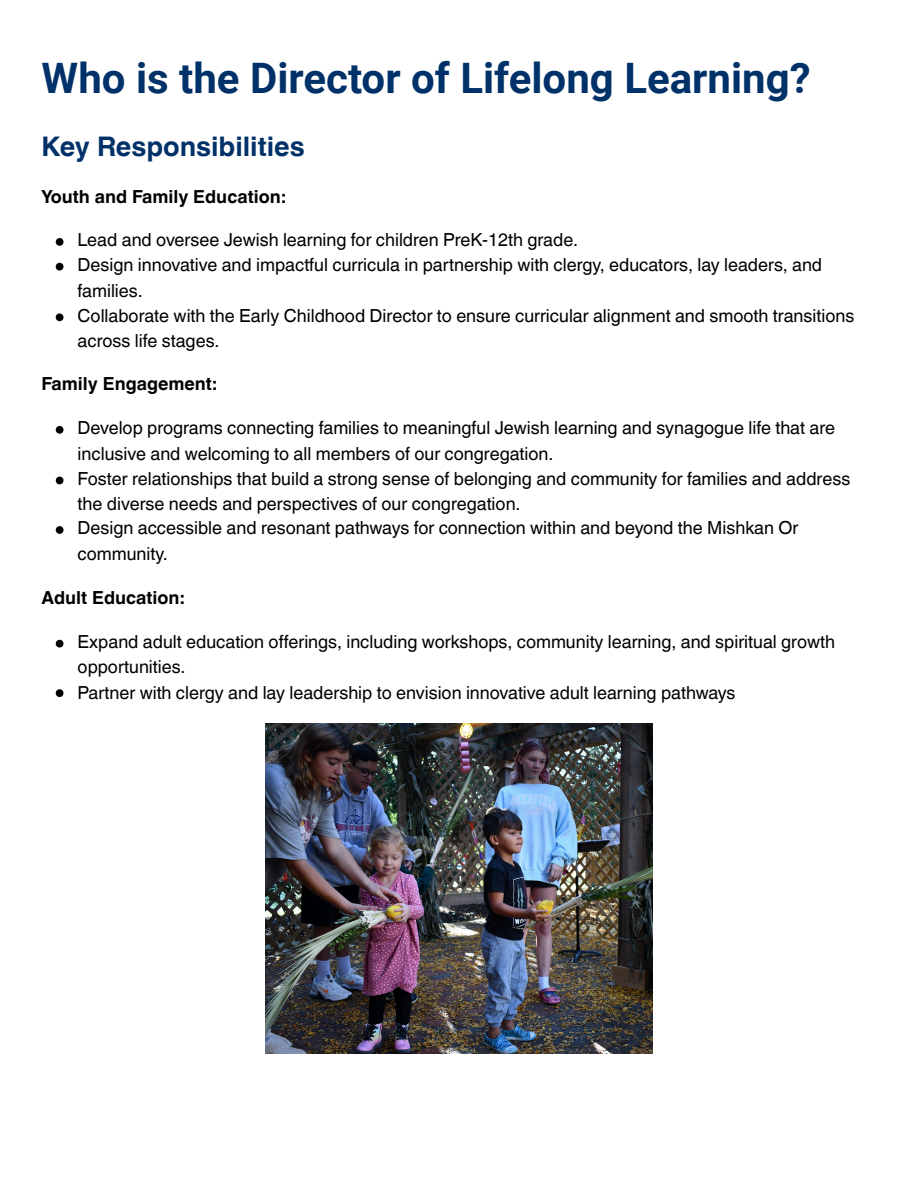
<style>
.page{position:relative;width:918px;height:1186px;background:#fff}
.page>*{position:absolute;margin:0;border:0;box-sizing:border-box;transform-origin:0 0}
.t1{font:700 42px "Roboto";color:#003168}
.t2{font:700 27px "Helvetica World";color:#003168}
.t3{font:18px/25.8px "Helvetica World";color:#000}
.t4{font:700 18px "Helvetica World";color:#000}
</style>
<div class="page">
<svg style="left:56px;top:238px;width:7px;height:8px"></svg>
<svg style="left:56px;top:263px;width:7px;height:7px"></svg>
<svg style="left:56px;top:313px;width:7px;height:8px"></svg>
<svg style="left:56px;top:426px;width:7px;height:8px"></svg>
<svg style="left:56px;top:477px;width:7px;height:7px"></svg>
<svg style="left:56px;top:526px;width:7px;height:8px"></svg>
<svg style="left:56px;top:640px;width:7px;height:7px"></svg>
<svg style="left:56px;top:689px;width:7px;height:8px"></svg>
<img style="left:266px;top:723px;width:386px;height:330px">
<h1 class="t1" style="left:42px;top:54px;width:770px">Who is the Director of Lifelong Learning?</h1>
<p class="t2" style="left:42px;top:125px;width:265px">Key Responsibilities</p>
<p class="t4" style="left:42px;top:181px;width:246px">Youth and Family Education:</p>
<p class="t3" style="left:78px;top:227px;width:502px">Lead and oversee Jewish learning for children PreK-12th grade.</p>
<p class="t3" style="left:78px;top:252px;width:746px">Design innovative and impactful curricula in partnership with clergy, educators, lay leaders, and families.</p>
<p class="t3" style="left:78px;top:303px;width:778px;line-height:24.8px">Collaborate with the Early Childhood Director to ensure curricular alignment and smooth transitions across life stages.</p>
<p class="t4" style="left:42px;top:369px;width:177px">Family Engagement:</p>
<p class="t3" style="left:78px;top:415px;width:759px">Develop programs connecting families to meaningful Jewish learning and synagogue life that are inclusive and welcoming to all members of our congregation.</p>
<p class="t3" style="left:78px;top:466px;width:774px;line-height:24.8px">Foster relationships that build a strong sense of belonging and community for families and address the diverse needs and perspectives of our congregation.</p>
<p class="t3" style="left:78px;top:515px;width:722px">Design accessible and resonant pathways for connection within and beyond the Mishkan Or community.</p>
<p class="t4" style="left:42px;top:583px;width:144px">Adult Education:</p>
<p class="t3" style="left:78px;top:629px;width:759px;line-height:24.8px">Expand adult education offerings, including workshops, community learning, and spiritual growth opportunities.</p>
<p class="t3" style="left:78px;top:680px;width:659px">Partner with clergy and lay leadership to envision innovative adult learning pathways</p>
</div>
